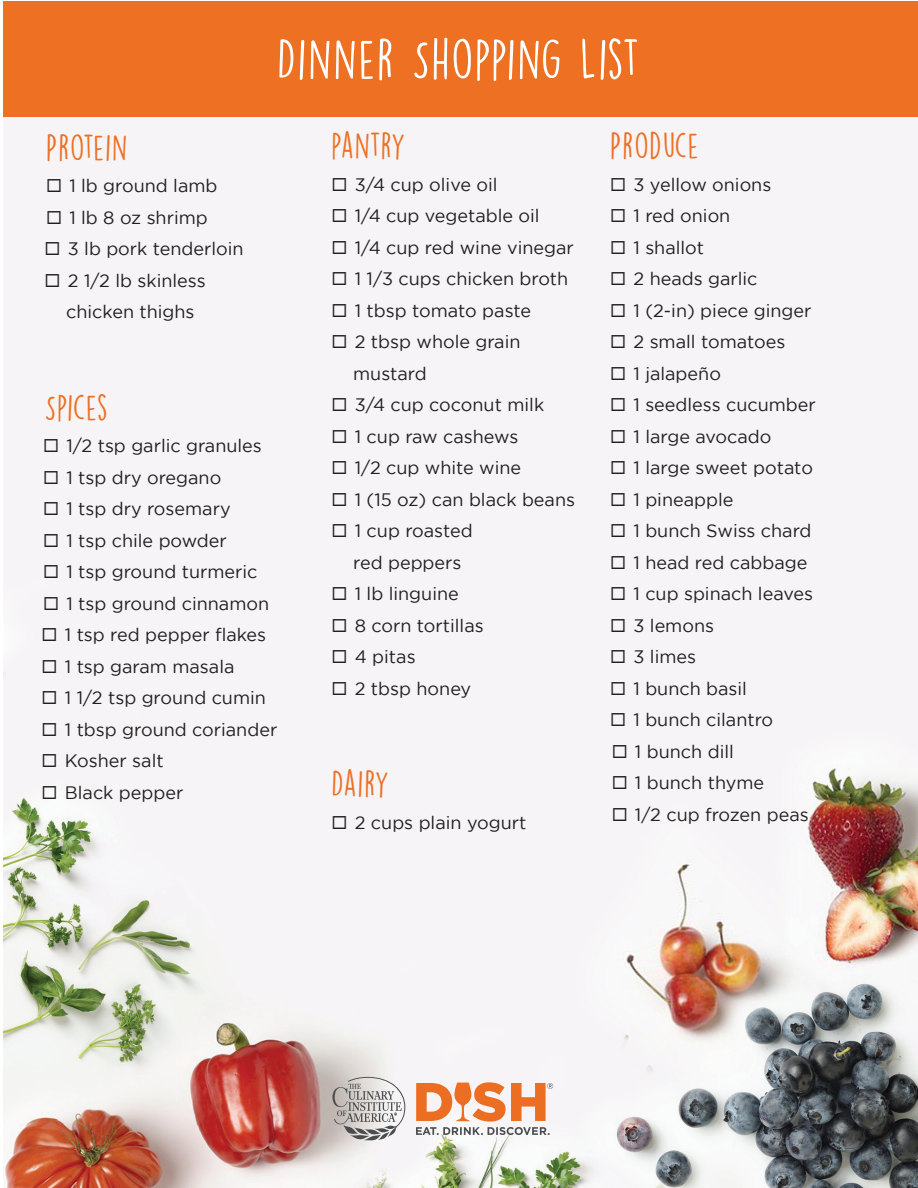
<style>
.page{position:relative;width:918px;height:1188px;background:#fff}
.page>*{position:absolute;margin:0;border:0;box-sizing:border-box;transform-origin:0 0}
.t1{font:51px "DK Lemon Yellow Sun";letter-spacing:.025em;color:#fff}
.t2{font:33px "DK Lemon Yellow Sun";letter-spacing:.025em;color:#ed7023}
.t3{font:18px/31.5px "Gotham";color:#231f20;text-align:center}
</style>
<div class="page">
<img style="left:3px;top:117px;width:915px;height:1071px">
<div style="left:3px;top:1px;width:915px;height:116px;background:#ed7023"></div>
<svg style="left:332px;top:1077px;width:73px;height:63px"></svg>
<svg style="left:416px;top:1082px;width:137px;height:53px"></svg>
<h1 class="t1" style="left:277px;top:28px;width:364px">DINNER SHOPPING LIST</h1>
<h2 class="t2" style="left:46px;top:127px;width:83px">PROTEIN</h2>
<p class="t3" style="left:46px;top:170px;width:173px">◻ 1 lb ground lamb</p>
<p class="t3" style="left:46px;top:201px;width:163px">◻ 1 lb 8 oz shrimp</p>
<p class="t3" style="left:45px;top:233px;width:201px">◻ 3 lb pork tenderloin</p>
<p class="t3" style="left:45px;top:264px;width:163px">◻ 2 1/2 lb skinless chicken thighs</p>
<h2 class="t2" style="left:45px;top:387px;width:65px">SPICES</h2>
<p class="t3" style="left:43px;top:430px;width:220px">◻ 1/2 tsp garlic granules</p>
<p class="t3" style="left:43px;top:461px;width:180px">◻ 1 tsp dry oregano</p>
<p class="t3" style="left:43px;top:493px;width:189px">◻ 1 tsp dry rosemary</p>
<p class="t3" style="left:43px;top:524px;width:185px">◻ 1 tsp chile powder</p>
<p class="t3" style="left:43px;top:556px;width:216px">◻ 1 tsp ground turmeric</p>
<p class="t3" style="left:43px;top:587px;width:228px">◻ 1 tsp ground cinnamon</p>
<p class="t3" style="left:42px;top:619px;width:226px">◻ 1 tsp red pepper flakes</p>
<p class="t3" style="left:42px;top:650px;width:194px">◻ 1 tsp garam masala</p>
<p class="t3" style="left:42px;top:682px;width:226px">◻ 1 1/2 tsp ground cumin</p>
<p class="t3" style="left:42px;top:713px;width:237px">◻ 1 tbsp ground coriander</p>
<p class="t3" style="left:42px;top:745px;width:124px">◻ Kosher salt</p>
<p class="t3" style="left:42px;top:776px;width:143px">◻ Black pepper</p>
<h2 class="t2" style="left:332px;top:126px;width:76px">PANTRY</h2>
<p class="t3" style="left:332px;top:168px;width:167px">◻ 3/4 cup olive oil</p>
<p class="t3" style="left:332px;top:200px;width:210px">◻ 1/4 cup vegetable oil</p>
<p class="t3" style="left:332px;top:231px;width:244px">◻ 1/4 cup red wine vinegar</p>
<p class="t3" style="left:332px;top:263px;width:238px">◻ 1 1/3 cups chicken broth</p>
<p class="t3" style="left:332px;top:294px;width:201px">◻ 1 tbsp tomato paste</p>
<p class="t3" style="left:353px;top:326px;width:169px;text-align:left;text-indent:-22px">◻ 2 tbsp whole grain mustard</p>
<p class="t3" style="left:332px;top:389px;width:214px">◻ 3/4 cup coconut milk</p>
<p class="t3" style="left:332px;top:420px;width:188px">◻ 1 cup raw cashews</p>
<p class="t3" style="left:332px;top:452px;width:191px">◻ 1/2 cup white wine</p>
<p class="t3" style="left:332px;top:483px;width:245px">◻ 1 (15 oz) can black beans</p>
<p class="t3" style="left:332px;top:515px;width:143px">◻ 1 cup roasted red peppers</p>
<p class="t3" style="left:332px;top:578px;width:129px">◻ 1 lb linguine</p>
<p class="t3" style="left:332px;top:609px;width:154px">◻ 8 corn tortillas</p>
<p class="t3" style="left:332px;top:641px;width:86px">◻ 4 pitas</p>
<p class="t3" style="left:332px;top:672px;width:141px">◻ 2 tbsp honey</p>
<h2 class="t2" style="left:332px;top:764px;width:59px">DAIRY</h2>
<p class="t3" style="left:332px;top:806px;width:196px">◻ 2 cups plain yogurt</p>
<h2 class="t2" style="left:610px;top:126px;width:90px">PRODUCE</h2>
<p class="t3" style="left:610px;top:168px;width:163px">◻ 3 yellow onions</p>
<p class="t3" style="left:610px;top:200px;width:122px">◻ 1 red onion</p>
<p class="t3" style="left:610px;top:231px;width:95px">◻ 1 shallot</p>
<p class="t3" style="left:610px;top:263px;width:149px">◻ 2 heads garlic</p>
<p class="t3" style="left:610px;top:294px;width:203px">◻ 1 (2-in) piece ginger</p>
<p class="t3" style="left:610px;top:326px;width:177px">◻ 2 small tomatoes</p>
<p class="t3" style="left:610px;top:357px;width:112px">◻ 1 jalapeño</p>
<p class="t3" style="left:610px;top:389px;width:207px">◻ 1 seedless cucumber</p>
<p class="t3" style="left:610px;top:420px;width:163px">◻ 1 large avocado</p>
<p class="t3" style="left:610px;top:452px;width:204px">◻ 1 large sweet potato</p>
<p class="t3" style="left:610px;top:483px;width:125px">◻ 1 pineapple</p>
<p class="t3" style="left:610px;top:515px;width:203px">◻ 1 bunch Swiss chard</p>
<p class="t3" style="left:610px;top:546px;width:199px">◻ 1 head red cabbage</p>
<p class="t3" style="left:610px;top:578px;width:204px">◻ 1 cup spinach leaves</p>
<p class="t3" style="left:610px;top:609px;width:105px">◻ 3 lemons</p>
<p class="t3" style="left:610px;top:641px;width:87px">◻ 3 limes</p>
<p class="t3" style="left:610px;top:672px;width:138px">◻ 1 bunch basil</p>
<p class="t3" style="left:610px;top:704px;width:165px">◻ 1 bunch cilantro</p>
<p class="t3" style="left:612px;top:735px;width:124px">◻ 1 bunch dill</p>
<p class="t3" style="left:612px;top:767px;width:154px">◻ 1 bunch thyme</p>
<p class="t3" style="left:612px;top:798px;width:199px">◻ 1/2 cup frozen peas</p>
</div>
